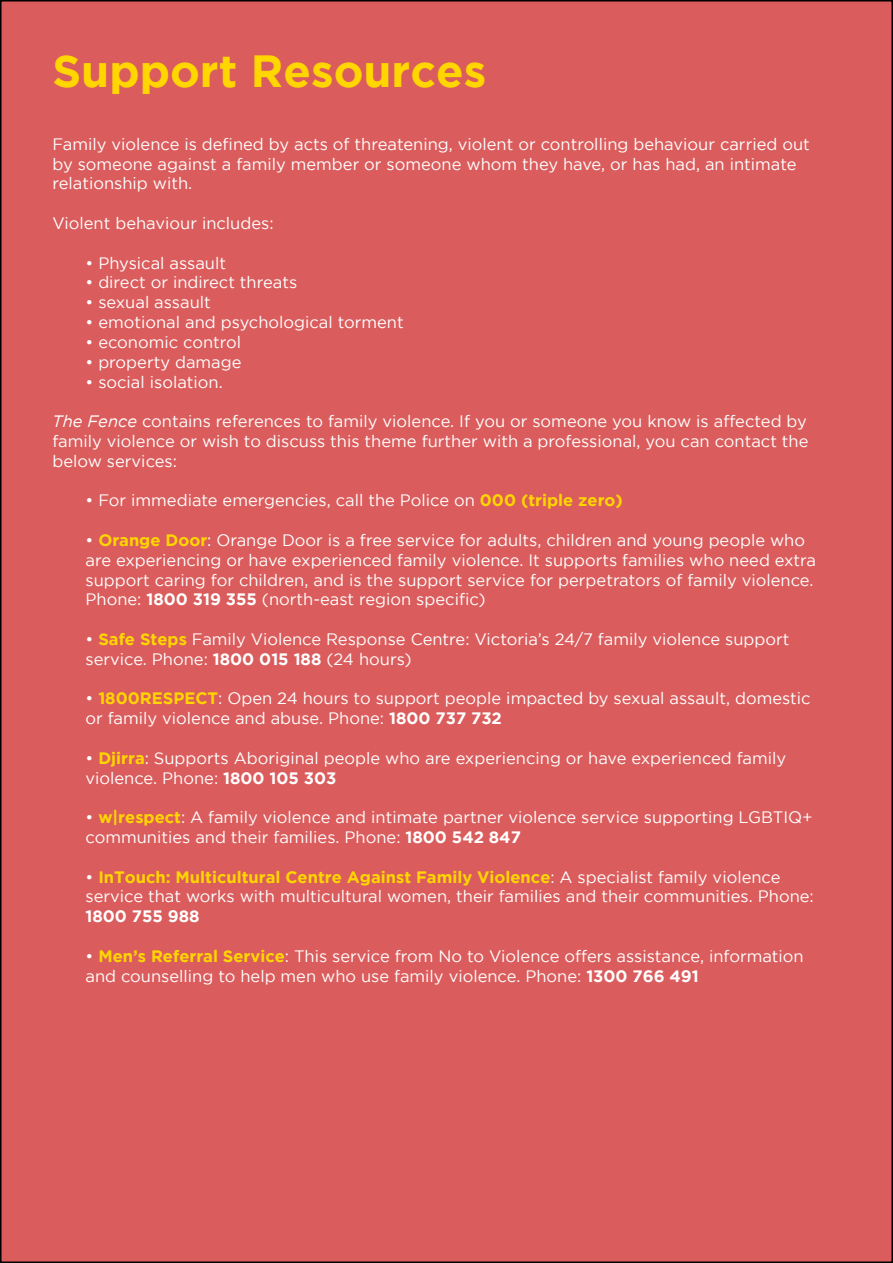
<style>
.page{position:relative;width:893px;height:1263px;background:#fff}
.page>*{position:absolute;margin:0;border:0;box-sizing:border-box;transform-origin:0 0}
.t1{font:700 45px "Gotham";color:#ffd600}
.t2{font:16.5px/19.8px "Gotham";color:#fff}
.t3{font:700 16.5px "Gotham";color:#fff}
.s1{font-style:italic}
.s2{font-weight:700;color:#ffd600}
.s3{font-weight:700}
</style>
<div class="page">
<div style="left:1px;top:1px;width:891px;height:1261px;background:#db5c5c"></div>
<h1 class="t1" style="left:52px;top:45px;width:435px">Support Resources</h1>
<p class="t2" style="left:52px;top:134px;width:759px">Family violence is defined by acts of threatening, violent or controlling behaviour carried out by someone against a family member or someone whom they have, or has had, an intimate relationship with.</p>
<p class="t2" style="left:52px;top:213px;width:223px">Violent behaviour includes:</p>
<p class="t2" style="left:86px;top:253px;width:142px">• Physical assault</p>
<p class="t2" style="left:86px;top:272px;width:213px">• direct or indirect threats</p>
<p class="t2" style="left:86px;top:292px;width:127px">• sexual assault</p>
<p class="t2" style="left:86px;top:312px;width:320px">• emotional and psychological torment</p>
<p class="t2" style="left:86px;top:332px;width:157px">• economic control</p>
<p class="t2" style="left:86px;top:352px;width:158px">• property damage</p>
<p class="t2" style="left:86px;top:371px;width:139px">• social isolation.</p>
<p class="t2" style="left:52px;top:411px;width:757px;text-align:justify"><span class="s1">The Fence</span> contains references to family violence. If you or someone you know is affected by family violence or wish to discuss this theme further with a professional, you can contact the below services:</p>
<p class="t2" style="left:86px;top:490px;width:539px">• For immediate emergencies, call the Police on <span class="s2">000 (triple zero)</span></p>
<p class="t2" style="left:86px;top:530px;width:732px">• <span class="s2">Orange Door</span>: Orange Door is a free service for adults, children and young people who are experiencing or have experienced family violence. It supports families who need extra support caring for children, and is the support service for perpetrators of family violence.<br>Phone: <span class="s3">1800 319 355</span> (north-east region specific)</p>
<p class="t2" style="left:86px;top:629px;width:706px">• <span class="s2">Safe Steps</span> Family Violence Response Centre: Victoria’s 24/7 family violence support service. Phone: <span class="s3">1800 015 188</span> (24 hours)</p>
<p class="t2" style="left:86px;top:688px;width:727px">• <span class="s2">1800RESPECT</span>: Open 24 hours to support people impacted by sexual assault, domestic or family violence and abuse. Phone: <span class="s3">1800 737 732</span></p>
<p class="t2" style="left:86px;top:748px;width:702px">• <span class="s2">Djirra</span>: Supports Aboriginal people who are experiencing or have experienced family violence. Phone: <span class="s3">1800 105 303</span></p>
<p class="t2" style="left:86px;top:807px;width:729px">• <span class="s2">w|respect</span>: A family violence and intimate partner violence service supporting LGBTIQ+ communities and their families. Phone: <span class="s3">1800 542 847</span></p>
<p class="t2" style="left:86px;top:866px;width:730px">• <span class="s2">InTouch: Multicultural Centre Against Family Violence</span>: A specialist family violence service that works with multicultural women, their families and their communities. Phone:</p>
<p class="t3" style="left:86px;top:907px;width:116px">1800 755 988</p>
<p class="t2" style="left:86px;top:946px;width:720px">• <span class="s2">Men’s Referral Service</span>: This service from No to Violence offers assistance, information and counselling to help men who use family violence. Phone: <span class="s3">1300 766 491</span></p>
</div>
